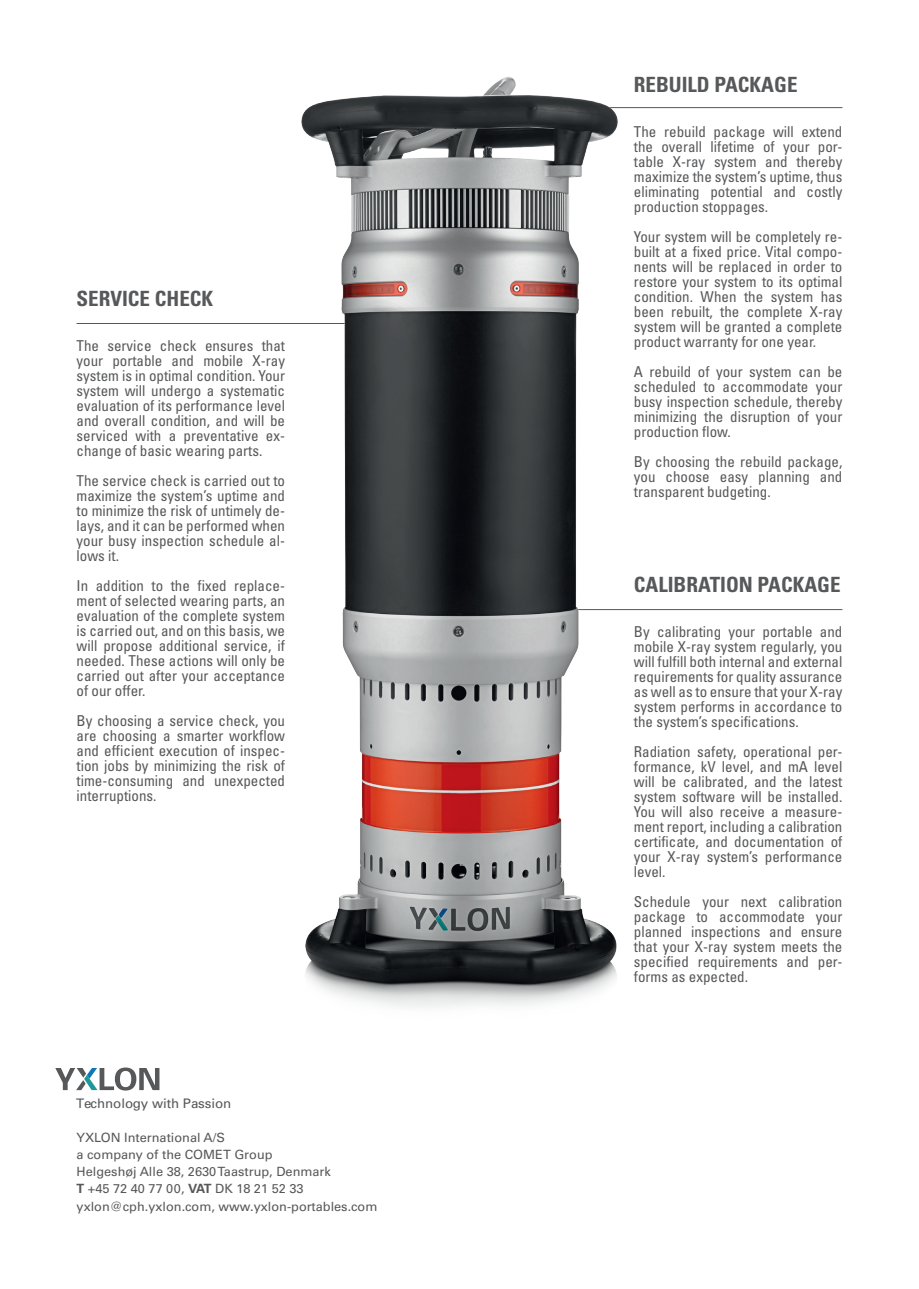
<style>
.page{position:relative;width:919px;height:1289px;background:#fff}
.page>*{position:absolute;margin:0;border:0;box-sizing:border-box;transform-origin:0 0}
.Brødtekst{font:700 condensed 21px "Univers LT Std";color:#57585a}
.Brødtekst-2{font:condensed 15px/15px "Univers LT Std";color:#57585a;text-align:justify}
.t1{font:13.2px "Univers";color:#57585a}
.t2{font:12.75px "Univers LT Std";color:#57585a}
.s1{font-weight:700}
</style>
<div class="page">
<hr style="left:77px;top:323px;width:280px;height:1px;background:#57585a">
<hr style="left:578px;top:107px;width:264px;height:1px;background:#57585a">
<hr style="left:540px;top:609px;width:302px;height:1px;background:#57585a">
<svg style="left:55px;top:1067px;width:104px;height:23px"></svg>
<img style="left:301px;top:77px;width:322px;height:931px">
<p class="Brødtekst" style="left:77px;top:285px;width:138px">SERVICE CHECK</p>
<p class="Brødtekst-2" style="left:77px;top:337px;width:210px">The service check ensures that your portable and mobile X-ray system is in optimal condition. Your system will undergo a systematic evaluation of its performance level and overall condition, and will be serviced with a preventative ex&shy;change of basic wearing parts.</p>
<p class="Brødtekst-2" style="left:77px;top:472px;width:210px">The service check is carried out to maximize the system’s uptime and to minimize the risk of untimely de&shy;lays, and it can be performed when your busy inspection schedule al&shy;lows it.</p>
<p class="Brødtekst-2" style="left:77px;top:577px;width:210px">In addition to the fixed replace&shy;ment of selected wearing parts, an evaluation of the complete system is carried out, and on this basis, we will propose additional service, if needed. These actions will only be carried out after your acceptance of our offer.</p>
<p class="Brødtekst-2" style="left:77px;top:712px;width:210px">By choosing a service check, you are choosing a smarter workflow and efficient execution of inspec&shy;tion jobs by minimizing the risk of time-consuming and unexpected interruptions.</p>
<p class="t1" style="left:76px;top:1095px;width:157px">Technology with Passion</p>
<p class="t2" style="left:77px;top:1129px;width:150px">YXLON International A/S</p>
<p class="t2" style="left:77px;top:1146px;width:197px">a company of the COMET Group</p>
<p class="t2" style="left:77px;top:1163px;width:256px">Helgeshøj Alle 38, 2630 Taastrup, Denmark</p>
<p class="t2" style="left:77px;top:1181px;width:228px"><span class="s1">T</span> +45 72 40 77 00, <span class="s1">VAT</span> DK 18 21 52 33</p>
<p class="t2" style="left:77px;top:1198px;width:302px">yxlon@cph.yxlon.com, www.yxlon-portables.com</p>
<p class="Brødtekst" style="left:634px;top:71px;width:165px">REBUILD PACKAGE</p>
<p class="Brødtekst-2" style="left:634px;top:124px;width:210px">The rebuild package will extend the overall lifetime of your por&shy;table X-ray system and thereby maximize the system’s uptime, thus eliminating potential and costly production stoppages.</p>
<p class="Brødtekst-2" style="left:634px;top:229px;width:210px">Your system will be completely re&shy;built at a fixed price. Vital compo&shy;nents will be replaced in order to restore your system to its optimal condition. When the system has been rebuilt, the complete X-ray system will be granted a complete product warranty for one year.</p>
<p class="Brødtekst-2" style="left:634px;top:364px;width:210px">A rebuild of your system can be scheduled to accommodate your busy inspection schedule, thereby minimizing the disruption of your production flow.</p>
<p class="Brødtekst-2" style="left:634px;top:454px;width:210px">By choosing the rebuild package, you choose easy planning and transparent budgeting.</p>
<p class="Brødtekst" style="left:634px;top:571px;width:208px">CALIBRATION PACKAGE</p>
<p class="Brødtekst-2" style="left:634px;top:623px;width:210px">By calibrating your portable and mobile X-ray system regularly, you will fulfill both internal and external requirements for quality assurance as well as to ensure that your X-ray system performs in accordance to the system’s specifications.</p>
<p class="Brødtekst-2" style="left:634px;top:743px;width:210px">Radiation safety, operational per&shy;formance, kV level, and mA level will be calibrated, and the latest system software will be installed.<br>You will also receive a measure&shy;ment report, including a calibration certificate, and documentation of your X-ray system’s performance level.</p>
<p class="Brødtekst-2" style="left:634px;top:893px;width:210px">Schedule your next calibration package to accommodate your planned inspections and ensure that your X-ray system meets the specified requirements and per&shy;forms as expected.</p>
</div>
